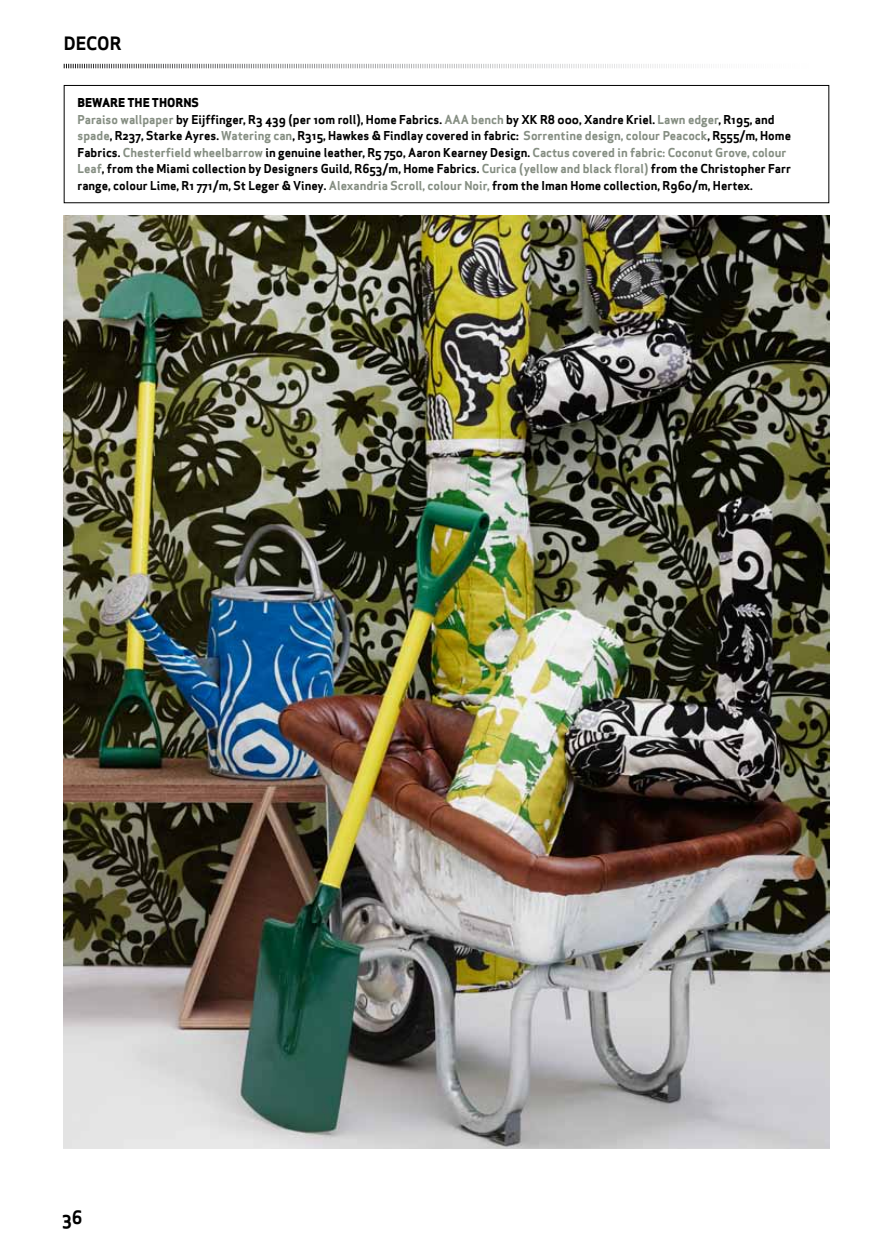
<style>
.page{position:relative;width:893px;height:1255px;background:#fff}
.page>*{position:absolute;margin:0;border:0;box-sizing:border-box;transform-origin:0 0}
.t1{font:18px "Apex Sans Bold ST";color:#000}
.t2{font:12px/16.5px "Apex Sans Bold ST";color:#000}
.t3{font:12px "Apex Sans Extra Bold ST";color:#000}
.s1{color:#858e82}
</style>
<div class="page">
<svg style="left:63px;top:63px;width:649px;height:6px"></svg>
<img style="left:64px;top:216px;width:765px;height:932px">
<div style="left:64px;top:85px;width:765px;height:118px;border:1px solid #000"></div>
<h1 class="t1" style="left:64px;top:32px;width:55px">decor</h1>
<p class="t3" style="left:78px;top:95px;width:122px">BEWARE THE THORNS</p>
<p class="t2" style="left:78px;top:111px;width:715px"><span class="s1">Paraiso wallpaper</span> by Eijffinger, R3 439 (per 10m roll), Home Fabrics. <span class="s1">AAA bench</span> by XK R8 000, Xandre Kriel. <span class="s1">Lawn edger</span>, R195, and <span class="s1">spade</span>, R237, Starke Ayres. <span class="s1">Watering can</span>, R315, Hawkes &amp; Findlay covered in fabric: <span class="s1">Sorrentine design, colour Peacock</span>, R555/m, Home Fabrics. <span class="s1">Chesterfield wheelbarrow</span> in genuine leather, R5 750, Aaron Kearney Design. <span class="s1">Cactus covered in fabric: Coconut Grove, colour Leaf</span>, from the Miami collection by Designers Guild, R653/m, Home Fabrics. <span class="s1">Curica (yellow and black floral)</span> from the Christopher Farr range, colour Lime, R1 771/m, St Leger &amp; Viney. <span class="s1">Alexandria Scroll, colour Noir,</span> from the Iman Home collection, R960/m, Hertex.</p>
<h1 class="t1" style="left:62px;top:1205px;width:22px">36</h1>
</div>
